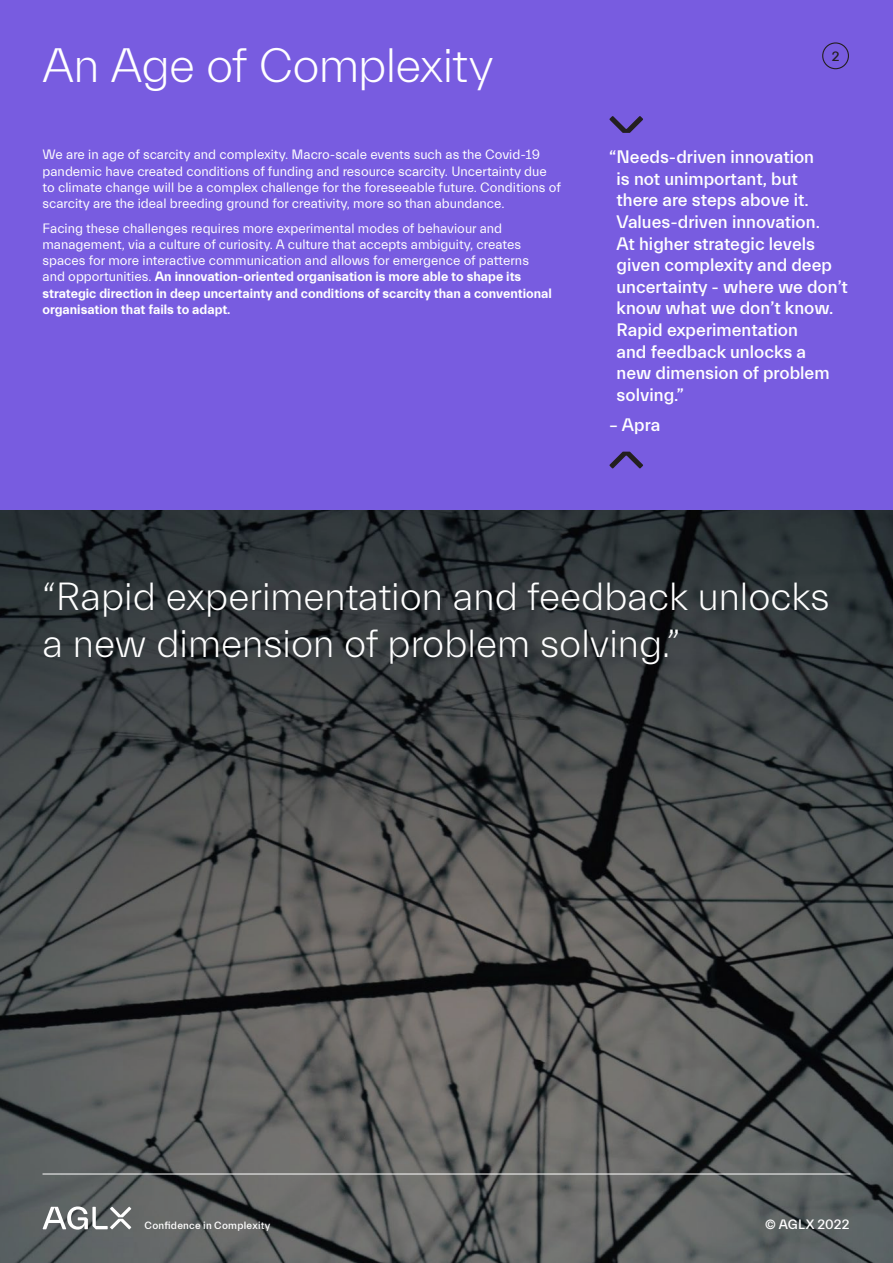
<style>
.page{position:relative;width:893px;height:1263px;background:#785ce0}
.page>*{position:absolute;margin:0;border:0;box-sizing:border-box;transform-origin:0 0}
.Heading{font:300 48px "Everett";letter-spacing:-.02em;color:#fff}
.t1{font:300 39px/46.8px "Everett";color:#fff}
.t2{font:500 18px/21.6px "Everett";color:#fff}
.Text{font:13.5px/16.2px "Everett";color:#fff}
.t3{font:500 13.5px "Everett";letter-spacing:.01em;color:#fff}
.t4{font:500 13.5px "Everett";color:#231f20}
.t5{font:500 10.5px "Everett";letter-spacing:.025em;color:#fff}
.s1{font-weight:700}
</style>
<div class="page">
<img style="left:0;top:510px;width:893px;height:753px">
<div style="left:822px;top:42px;width:27px;height:27px;border:1px solid #231f20;border-radius:50%"></div>
<svg style="left:43px;top:1206px;width:88px;height:23px;background:#919595"></svg>
<hr style="left:43px;top:1173px;width:807px;height:1px;background:#fff">
<svg style="left:609px;top:452px;width:34px;height:16px"></svg>
<svg style="left:609px;top:116px;width:34px;height:17px"></svg>
<p class="Heading" style="left:43px;top:40px;width:453px">An Age of Complexity</p>
<p class="Text" style="left:43px;top:147px;width:520px">We are in age of scarcity and complexity. Macro-scale events such as the Covid-19 pandemic have created conditions of funding and resource scarcity. Uncertainty due to climate change will be a complex challenge for the foreseeable future. Conditions of scarcity are the ideal breeding ground for creativity, more so than abundance.</p>
<p class="Text" style="left:43px;top:220px;width:511px">Facing these challenges requires more experimental modes of behaviour and management, via a culture of curiosity. A culture that accepts ambiguity, creates spaces for more interactive communication and allows for emergence of patterns and opportunities. <span class="s1">An innovation-oriented organisation is more able to shape its strategic direction in deep uncertainty and conditions of scarcity than a conventional organisation that fails to adapt.</span></p>
<p class="t4" style="left:832px;top:49px;width:9px">2</p>
<p class="t2" style="left:616px;top:147px;width:233px;text-indent:-7px">“Needs-driven innovation<br>is not unimportant, but<br>there are steps above it.<br>Values-driven innovation.<br>At higher strategic levels given complexity and deep uncertainty - where we don’t know what we don’t know.<br>Rapid experimentation<br>and feedback unlocks a<br>new dimension of problem solving.”</p>
<p class="t2" style="left:609px;top:414px;width:53px">– Apra</p>
<p class="t1" style="left:43px;top:574px;width:788px">“Rapid experimentation and feedback unlocks a new dimension of problem solving.”</p>
<p class="t5" style="left:145px;top:1220px;width:127px">Confidence in Complexity</p>
<p class="t3" style="left:765px;top:1217px;width:86px">© AGLX 2022</p>
</div>
